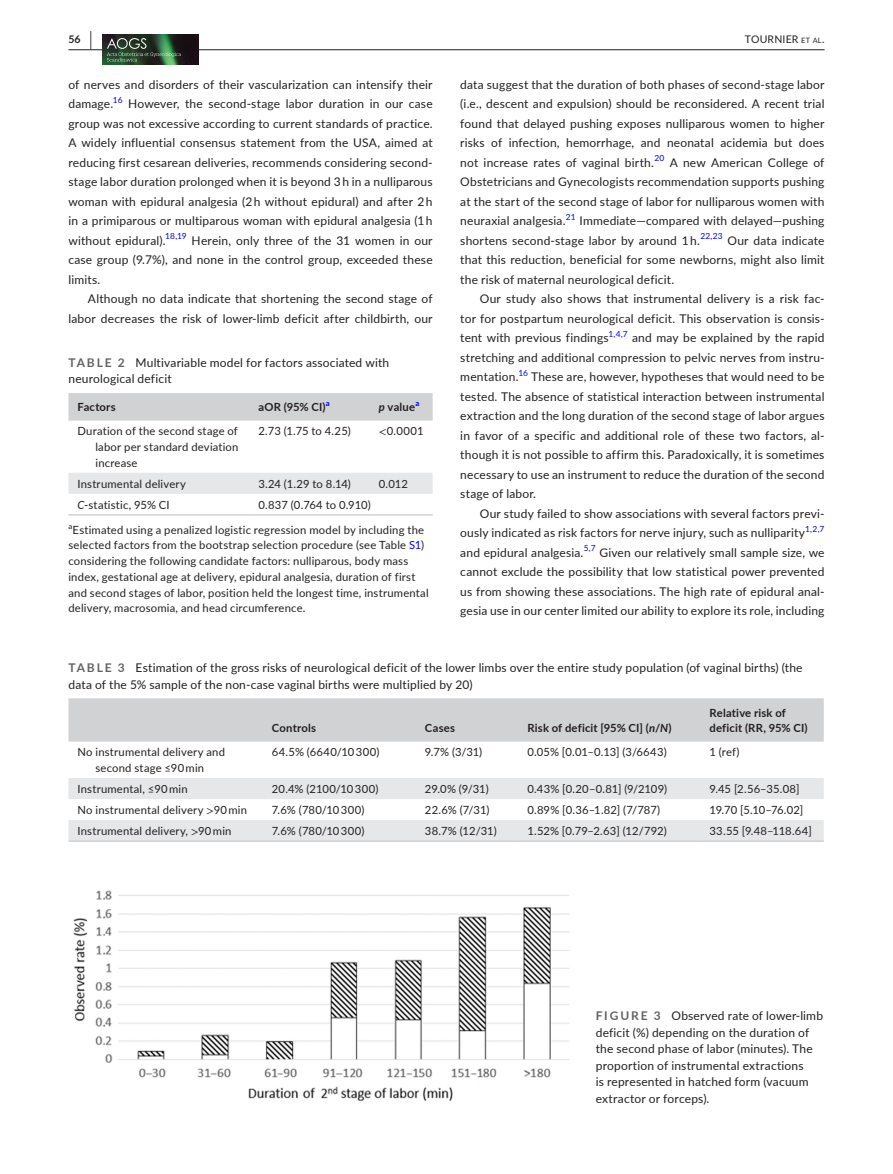
<style>
.page{position:relative;width:893px;height:1174px;background:#fff}
.page>*{position:absolute;margin:0;border:0;box-sizing:border-box;transform-origin:0 0}
.t1{font:12px/19.5px "Lato";letter-spacing:.015em;color:#231f20;text-align:justify}
.t2{font:11.25px/15.8px "Lato";letter-spacing:.015em;color:#231f20;text-align:justify}
.t3{font:700 11.25px/15.8px "Lato";letter-spacing:.015em;color:#231f20}
.t4{font:11.25px "Lato";letter-spacing:-.005em;color:#231f20}
.t5{font:11.25px "Lato";letter-spacing:.035em;color:#231f20}
.t6{font:10.5px "Lato";letter-spacing:.02em;color:#231f20}
.t7{font:700 10.5px "Lato";color:#231f20}
.t8{font:8.4px "Lato";color:#00f}
.t9{font:700 7.8px "Lato";color:#00f}
.t10{font:7.8px "Lato";color:#231f20}
.s1{font-size:19.5px}
.s2{font-size:7.35px}
.s3{font-weight:700;color:#636366}
.s4{font-style:italic}
.s5{font-family:"STIX"}
.s6{color:#00f}
</style>
<div class="page">
<hr style="left:68px;top:49px;width:756px;height:1px;background:#231f20">
<img style="left:102px;top:35px;width:97px;height:30px">
<svg style="left:107px;top:38px;width:74px;height:24px"></svg>
<div style="left:68px;top:393px;width:365px;height:27px;background:#d1d2d4"></div>
<div style="left:68px;top:473px;width:365px;height:21px;background:#e6e7e9"></div>
<hr style="left:68px;top:514px;width:181px;height:1px;background:#d1d2d4">
<hr style="left:249px;top:514px;width:121px;height:1px;background:#d1d2d4">
<hr style="left:370px;top:514px;width:63px;height:1px;background:#d1d2d4">
<div style="left:68px;top:698px;width:756px;height:43px;background:#d1d2d4"></div>
<svg style="left:68px;top:778px;width:756px;height:62px;fill:#e6e7e9"></svg>
<hr style="left:68px;top:840px;width:195px;height:2px;background:#d1d2d4">
<hr style="left:263px;top:840px;width:153px;height:2px;background:#d1d2d4">
<hr style="left:416px;top:840px;width:102px;height:2px;background:#d1d2d4">
<hr style="left:518px;top:840px;width:183px;height:2px;background:#d1d2d4">
<hr style="left:701px;top:840px;width:123px;height:2px;background:#d1d2d4">
<img style="left:73px;top:890px;width:496px;height:212px">
<p class="t7" style="left:68px;top:31px;width:25px">56 <span class="s1">|</span></p>
<p class="t6" style="left:745px;top:31px;width:81px">TOURNIER <span class="s2">et al</span>.</p>
<p class="t1" style="left:68px;top:74px;width:366px">of nerves and disorders of their vascularization can intensify their damage.</p>
<p class="t1" style="left:460px;top:74px;width:366px">data suggest that the duration of both phases of second-stage labor (i.e., descent and expulsion) should be reconsidered. A recent trial found that delayed pushing exposes nulliparous women to higher risks of infection, hemorrhage, and neonatal acidemia but does not increase rates of vaginal birth.</p>
<p class="t8" style="left:113px;top:94px;width:11px">16</p>
<p class="t1" style="left:68px;top:93px;width:366px;text-indent:60px">However, the second-stage labor duration in our case group was not excessive according to current standards of practice.<br>A widely influential consensus statement from the USA, aimed at reducing first cesarean deliveries, recommends considering second&shy;stage labor duration prolonged when it is beyond 3 h in a nulliparous woman with epidural analgesia (2 h without epidural) and after 2 h in a primiparous or multiparous woman with epidural analgesia (1 h without epidural).</p>
<p class="t8" style="left:654px;top:152px;width:11px">20</p>
<p class="t1" style="left:460px;top:152px;width:366px;text-indent:209px">A new American College of Obstetricians and Gynecologists recommendation supports pushing at the start of the second stage of labor for nulliparous women with neuraxial analgesia.</p>
<p class="t8" style="left:566px;top:211px;width:11px">21</p>
<p class="t1" style="left:460px;top:210px;width:366px;text-indent:119px">Immediate—compared with delayed—pushing shortens second-stage labor by around 1 h.</p>
<p class="t8" style="left:165px;top:230px;width:23px">18,19</p>
<p class="t8" style="left:700px;top:230px;width:24px">22,23</p>
<p class="t1" style="left:68px;top:230px;width:366px;text-indent:123px">Herein, only three of the 31 women in our case group (9.7%), and none in the control group, exceeded these limits.</p>
<p class="t1" style="left:68px;top:288px;width:366px;text-align:right">Although no data indicate that shortening the second stage of labor decreases the risk of lower-limb deficit after childbirth, our</p>
<p class="t1" style="left:460px;top:230px;width:366px;text-indent:267px">Our data indicate that this reduction, beneficial for some newborns, might also limit the risk of maternal neurological deficit.</p>
<p class="t1" style="left:460px;top:288px;width:366px;text-indent:20px">Our study also shows that instrumental delivery is a risk fac&shy;tor for postpartum neurological deficit. This observation is consis&shy;tent with previous findings</p>
<p class="t8" style="left:609px;top:328px;width:21px">1,4,7</p>
<p class="t1" style="left:460px;top:327px;width:366px;text-indent:172px">and may be explained by the rapid stretching and additional compression to pelvic nerves from instru&shy;mentation.</p>
<p class="t1" style="left:68px;top:354px;width:322px;line-height:16.5px"><span class="s3">TABLE 2</span> Multivariable model for factors associated with neurological deficit</p>
<p class="t3" style="left:77px;top:399px;width:40px">Factors</p>
<p class="t3" style="left:258px;top:399px;width:69px">aOR (95% CI)</p>
<p class="t9" style="left:326px;top:398px;width:5px">a</p>
<p class="t3" style="left:379px;top:399px;width:38px"><span class="s4">p</span> value</p>
<p class="t9" style="left:415px;top:398px;width:5px">a</p>
<p class="t2" style="left:95px;top:423px;width:144px;text-indent:-18px">Duration of the second stage of labor per standard deviation increase</p>
<p class="t2" style="left:258px;top:423px;width:94px">2.73 (1.75 to 4.25)</p>
<p class="t2" style="left:379px;top:423px;width:46px"><span class="s5">&lt;</span>0.0001</p>
<p class="t2" style="left:77px;top:475px;width:110px">Instrumental delivery</p>
<p class="t2" style="left:258px;top:475px;width:94px">3.24 (1.29 to 8.14)</p>
<p class="t2" style="left:379px;top:475px;width:31px">0.012</p>
<p class="t2" style="left:77px;top:496px;width:94px"><span class="s4">C</span>-statistic, 95% CI</p>
<p class="t4" style="left:258px;top:497px;width:114px">0.837 (0.764 to 0.910)</p>
<p class="t10" style="left:68px;top:520px;width:5px">a</p>
<p class="t2" style="left:68px;top:521px;width:362px;text-align:left;text-indent:4px">Estimated using a penalized logistic regression model by including the selected factors from the bootstrap selection procedure (see Table <span class="s6">S1</span>) considering the following candidate factors: nulliparous, body mass index, gestational age at delivery, epidural analgesia, duration of first and second stages of labor, position held the longest time, instrumental delivery, macrosomia, and head circumference.</p>
<p class="t8" style="left:518px;top:367px;width:11px">16</p>
<p class="t1" style="left:460px;top:366px;width:366px;text-indent:71px">These are, however, hypotheses that would need to be tested. The absence of statistical interaction between instrumental extraction and the long duration of the second stage of labor argues in favor of a specific and additional role of these two factors, al&shy;though it is not possible to affirm this. Paradoxically, it is sometimes necessary to use an instrument to reduce the duration of the second stage of labor.</p>
<p class="t1" style="left:460px;top:503px;width:366px;text-indent:20px">Our study failed to show associations with several factors previ&shy;ously indicated as risk factors for nerve injury, such as nulliparity</p>
<p class="t8" style="left:805px;top:523px;width:21px">1,2,7</p>
<p class="t1" style="left:460px;top:542px;width:125px">and epidural analgesia.</p>
<p class="t8" style="left:584px;top:542px;width:13px">5,7</p>
<p class="t1" style="left:460px;top:542px;width:366px;text-indent:139px">Given our relatively small sample size, we cannot exclude the possibility that low statistical power prevented us from showing these associations. The high rate of epidural anal&shy;gesia use in our center limited our ability to explore its role, including</p>
<p class="t1" style="left:68px;top:659px;width:736px;line-height:16.5px"><span class="s3">TABLE 3</span> Estimation of the gross risks of neurological deficit of the lower limbs over the entire study population (of vaginal births) (the data of the 5% sample of the non-case vaginal births were multiplied by 20)</p>
<p class="t3" style="left:272px;top:720px;width:46px">Controls</p>
<p class="t3" style="left:425px;top:720px;width:32px">Cases</p>
<p class="t3" style="left:527px;top:720px;width:146px">Risk of deficit [95% CI] (<span class="s4">n</span>/<span class="s4">N</span>)</p>
<p class="t3" style="left:710px;top:704px;width:100px">Relative risk of deficit (RR, 95% CI)</p>
<p class="t2" style="left:77px;top:744px;width:149px;text-align:center">No instrumental delivery and second stage ≤90 min</p>
<p class="t5" style="left:272px;top:744px;width:109px">64.5% (6640/10 300)</p>
<p class="t2" style="left:425px;top:744px;width:59px">9.7% (3/31)</p>
<p class="t2" style="left:527px;top:744px;width:141px">0.05% [0.01–0.13] (3/6643)</p>
<p class="t2" style="left:710px;top:744px;width:32px">1 (ref)</p>
<p class="t2" style="left:77px;top:780px;width:112px">Instrumental, ≤90 min</p>
<p class="t2" style="left:272px;top:780px;width:108px">20.4% (2100/10 300)</p>
<p class="t2" style="left:425px;top:780px;width:65px">29.0% (9/31)</p>
<p class="t2" style="left:527px;top:780px;width:141px">0.43% [0.20–0.81] (9/2109)</p>
<p class="t2" style="left:710px;top:780px;width:91px">9.45 [2.56–35.08]</p>
<p class="t2" style="left:77px;top:801px;width:171px">No instrumental delivery <span class="s5">&gt;</span>90 min</p>
<p class="t2" style="left:272px;top:801px;width:94px">7.6% (780/10 300)</p>
<p class="t2" style="left:425px;top:801px;width:66px">22.6% (7/31)</p>
<p class="t2" style="left:527px;top:801px;width:134px">0.89% [0.36–1.82] (7/787)</p>
<p class="t2" style="left:710px;top:801px;width:95px">19.70 [5.10–76.02]</p>
<p class="t2" style="left:77px;top:822px;width:156px">Instrumental delivery, <span class="s5">&gt;</span>90 min</p>
<p class="t2" style="left:272px;top:822px;width:94px">7.6% (780/10 300)</p>
<p class="t2" style="left:425px;top:822px;width:73px">38.7% (12/31)</p>
<p class="t2" style="left:527px;top:822px;width:141px">1.52% [0.79–2.63] (12/792)</p>
<p class="t2" style="left:710px;top:822px;width:104px">33.55 [9.48–118.64]</p>
<p class="t1" style="left:596px;top:1007px;width:229px;line-height:16.5px;text-align:left"><span class="s3">FIGURE 3</span> Observed rate of lower-limb deficit (%) depending on the duration of the second phase of labor (minutes). The proportion of instrumental extractions<br>is represented in hatched form (vacuum extractor or forceps).</p>
</div>
